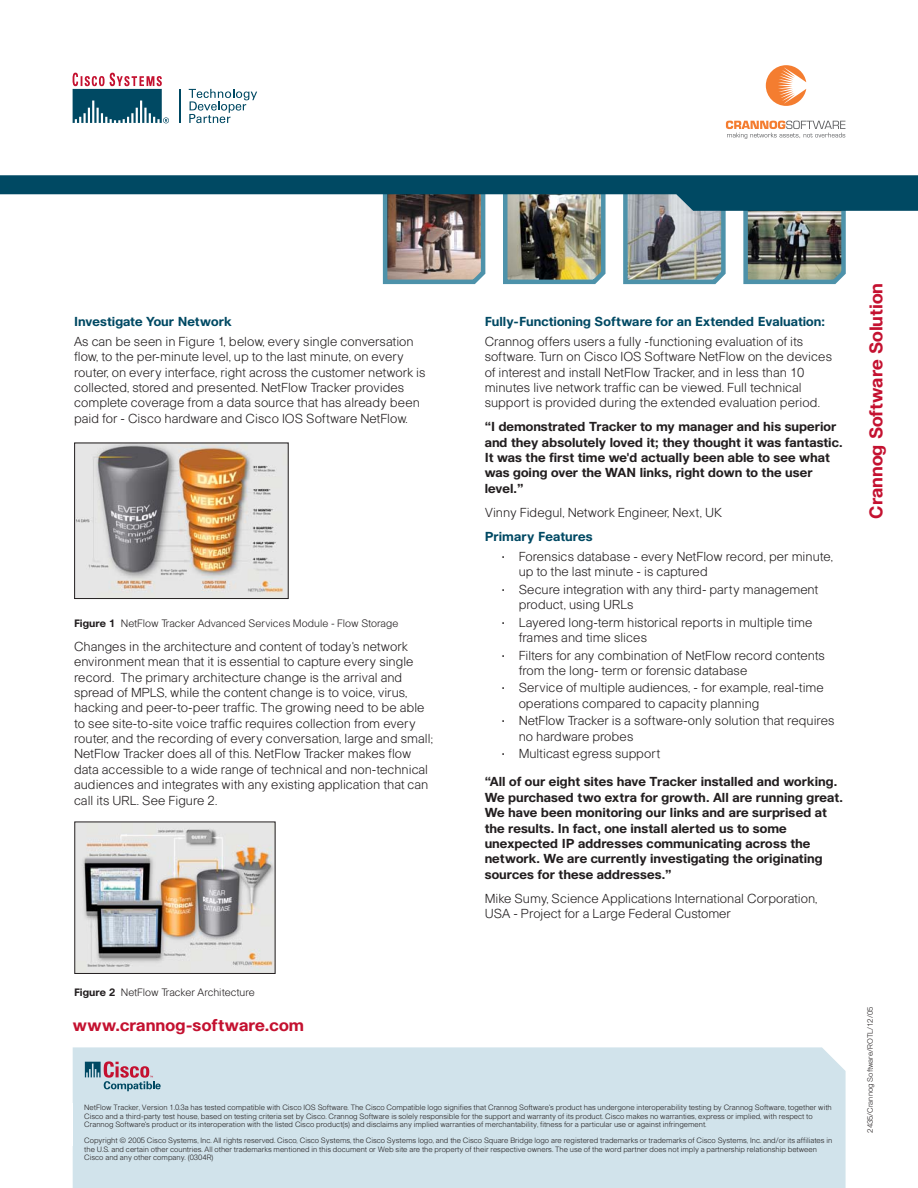
<style>
.page{position:relative;width:918px;height:1188px;background:#fff}
.page>*{position:absolute;margin:0;border:0;box-sizing:border-box;transform-origin:0 0}
.t1{font:18px "Ciscobold";color:#c41130}
.t2{font:700 16.5px "Cisco";color:#c41130}
.t3{font:300 12.75px/15.5px "Cisco";color:#231f20}
.t4{font:700 12.75px/15.5px "Cisco";color:#231f20}
.t5{font:700 12.75px "Cisco";color:#004963}
.t6{font:300 10.5px "Cisco";color:#231f20}
.t7{font:7.5px/8.2px "Ciscolight";color:#231f20}
.s1{font-weight:700}
</style>
<div class="page">
<svg style="left:189px;top:89px;width:68px;height:34px"></svg>
<hr style="left:179px;top:89px;width:2px;height:34px;background:#004963">
<svg style="left:73px;top:73px;width:96px;height:50px"></svg>
<svg style="left:726px;top:121px;width:119px;height:18px"></svg>
<svg style="left:766px;top:65px;width:40px;height:41px"></svg>
<div style="left:73px;top:1047px;width:773px;height:141px;background:#d1e3eb"></div>
<svg style="left:85px;top:1061px;width:76px;height:30px;background:#abaab8"></svg>
<img style="left:0;top:175px;width:918px;height:109px">
<img style="left:76px;top:445px;width:210px;height:152px">
<div style="left:74px;top:443px;width:214px;height:156px;border:1px solid #231f20"></div>
<img style="left:77px;top:824px;width:196px;height:148px">
<p class="t5" style="left:74px;top:317px;width:159px">Investigate Your Network</p>
<p class="t3" style="left:74px;top:335px;width:353px">As can be seen in Figure 1, below, every single conversation flow, to the per-minute level, up to the last minute, on every router, on every interface, right across the customer network is collected, stored and presented. NetFlow Tracker provides complete coverage from a data source that has already been paid for - Cisco hardware and Cisco IOS Software NetFlow.</p>
<p class="t6" style="left:74px;top:619px;width:326px"><span class="s1">Figure 1</span> NetFlow Tracker Advanced Services Module - Flow Storage</p>
<p class="t3" style="left:74px;top:640px;width:360px">Changes in the architecture and content of today's network environment mean that it is essential to capture every single record. The primary architecture change is the arrival and spread of MPLS, while the content change is to voice, virus, hacking and peer-to-peer traffic. The growing need to be able to see site-to-site voice traffic requires collection from every router, and the recording of every conversation, large and small; NetFlow Tracker does all of this. NetFlow Tracker makes flow data accessible to a wide range of technical and non-technical audiences and integrates with any existing application that can call its URL. See Figure 2.</p>
<p class="t5" style="left:485px;top:317px;width:342px">Fully-Functioning Software for an Extended Evaluation:</p>
<p class="t3" style="left:485px;top:335px;width:349px">Crannog offers users a fully -functioning evaluation of its software. Turn on Cisco IOS Software NetFlow on the devices of interest and install NetFlow Tracker, and in less than 10 minutes live network traffic can be viewed. Full technical support is provided during the extended evaluation period.</p>
<p class="t4" style="left:485px;top:421px;width:359px">“I demonstrated Tracker to my manager and his superior and they absolutely loved it; they thought it was fantastic.<br>It was the first time we'd actually been able to see what was going over the WAN links, right down to the user level.”</p>
<p class="t3" style="left:485px;top:506px;width:239px">Vinny Fidegul, Network Engineer, Next, UK</p>
<p class="t5" style="left:485px;top:532px;width:109px">Primary Features</p>
<p class="t3" style="left:519px;top:550px;width:316px;text-indent:-17px">• Forensics database - every NetFlow record, per minute, up to the last minute - is captured</p>
<p class="t3" style="left:519px;top:583px;width:301px;text-indent:-17px">• Secure integration with any third- party management product, using URLs</p>
<p class="t3" style="left:519px;top:616px;width:295px;text-indent:-17px">• Layered long-term historical reports in multiple time frames and time slices</p>
<p class="t3" style="left:519px;top:649px;width:308px;text-indent:-17px">• Filters for any combination of NetFlow record contents from the long- term or forensic database</p>
<p class="t3" style="left:519px;top:682px;width:307px;text-indent:-17px">• Service of multiple audiences, - for example, real-time operations compared to capacity planning</p>
<p class="t3" style="left:519px;top:715px;width:317px;text-indent:-17px">• NetFlow Tracker is a software-only solution that requires no hardware probes</p>
<p class="t3" style="left:502px;top:747px;width:160px">• Multicast egress support</p>
<p class="t4" style="left:485px;top:776px;width:360px">“All of our eight sites have Tracker installed and working.<br>We purchased two extra for growth. All are running great.<br>We have been monitoring our links and are surprised at the results. In fact, one install alerted us to some unexpected IP addresses communicating across the network. We are currently investigating the originating sources for these addresses.”</p>
<p class="t3" style="left:485px;top:892px;width:334px">Mike Sumy, Science Applications International Corporation,<br>USA - Project for a Large Federal Customer</p>
<h1 class="t1" style="left:870px;top:519px;width:238px;rotate:-90deg">Crannog Software Solution</h1>
<p class="t6" style="left:74px;top:988px;width:182px"><span class="s1">Figure 2</span> NetFlow Tracker Architecture</p>
<p class="t2" style="left:73px;top:1019px;width:233px">www.crannog-software.com</p>
<p class="t7" style="left:84px;top:1104px;width:749px">NetFlow Tracker, Version 1.0.3a has tested compatible with Cisco IOS Software. The Cisco Compatible logo signifies that Crannog Software's product has undergone interoperability testing by Crannog Software, together with<br>Cisco and a third-party test house, based on testing criteria set by Cisco. Crannog Software is solely responsible for the support and warranty of its product. Cisco makes no warranties, express or implied, with respect to<br>Crannog Software's product or its interoperation with the listed Cisco product(s) and disclaims any implied warranties of merchantability, fitness for a particular use or against infringement.</p>
<p class="t7" style="left:84px;top:1137px;width:750px">Copyright © 2005 Cisco Systems, Inc. All rights reserved. Cisco, Cisco Systems, the Cisco Systems logo, and the Cisco Square Bridge logo are registered trademarks or trademarks of Cisco Systems, Inc. and/or its affiliates in the U.S. and certain other countries. All other trademarks mentioned in this document or Web site are the property of their respective owners. The use of the word partner does not imply a partnership relationship between<br>Cisco and any other company. (0304R)</p>
<p class="t7" style="left:867px;top:1133px;width:127px;rotate:-90deg">2435/Crannog Software/ROTL/12/05</p>
</div>
